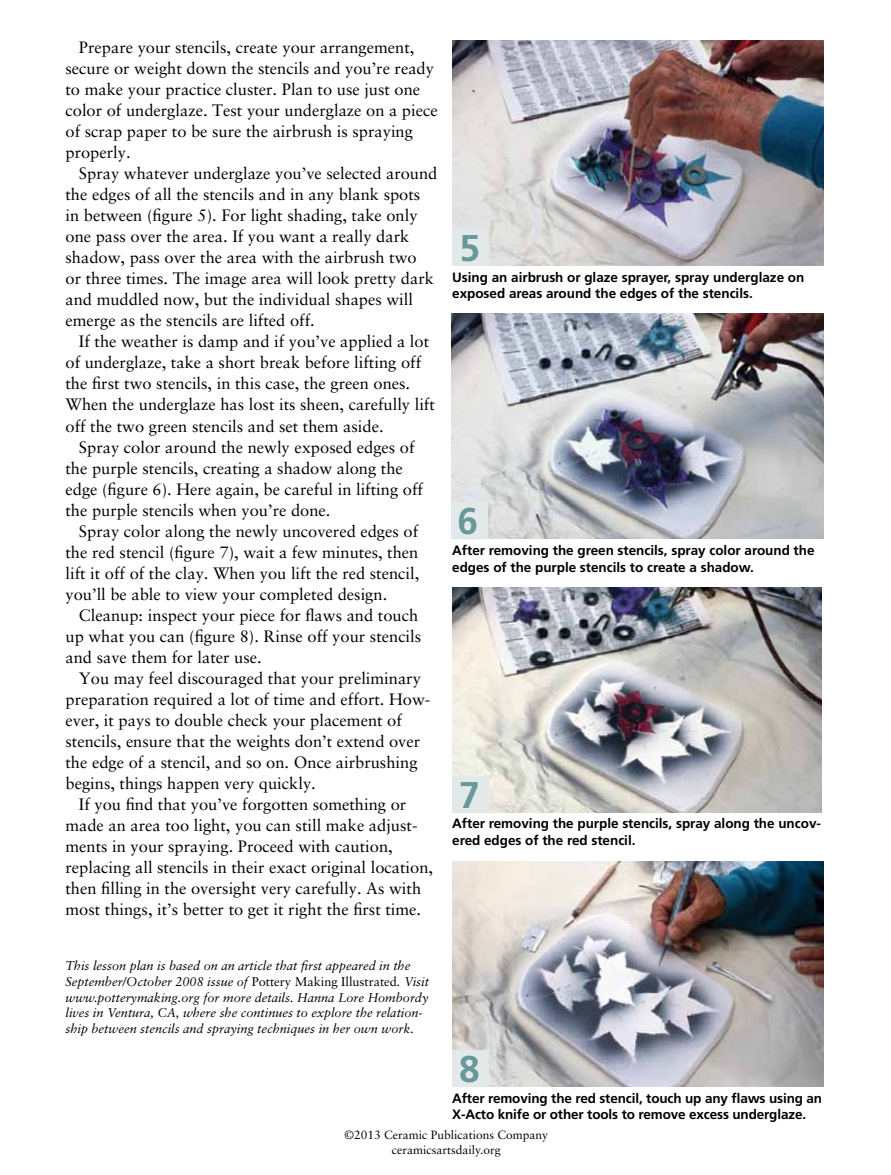
<style>
.page{position:relative;width:891px;height:1175px;background:#fff}
.page>*{position:absolute;margin:0;border:0;box-sizing:border-box;transform-origin:0 0}
.t1{font:700 37.2px "Frutiger";color:#68989a}
.t2{font:16.5px/21px "Sabon";color:#000}
.t3{font:700 13.5px/16.5px "Frutiger";color:#000}
.t4{font:italic 12.75px/15.8px "Sabon";color:#000}
.t5{font:12px/14.4px "Sabon";color:#000;text-align:center}
.s1{font-style:normal}
</style>
<div class="page">
<img style="left:452px;top:40px;width:372px;height:226px">
<img style="left:451px;top:314px;width:373px;height:225px">
<img style="left:452px;top:587px;width:369px;height:225px">
<img style="left:452px;top:861px;width:372px;height:225px">
<div style="left:452px;top:229px;width:37px;height:37px;background:#e3e9e9"></div>
<div style="left:451px;top:502px;width:37px;height:37px;background:#e3e9e9"></div>
<div style="left:452px;top:776px;width:37px;height:36px;background:#e3e9e9"></div>
<div style="left:452px;top:1050px;width:37px;height:36px;background:#e3e9e9"></div>
<p class="t2" style="left:66px;top:37px;width:374px;text-indent:13px">Prepare your stencils, create your arrangement, secure or weight down the stencils and you’re ready to make your practice cluster. Plan to use just one color of underglaze. Test your underglaze on a piece of scrap paper to be sure the airbrush is spraying properly.</p>
<p class="t2" style="left:66px;top:163px;width:373px;text-indent:13px">Spray whatever underglaze you’ve selected around the edges of all the stencils and in any blank spots in between (figure 5). For light shading, take only one pass over the area. If you want a really dark shadow, pass over the area with the airbrush two<br>or three times. The image area will look pretty dark and muddled now, but the individual shapes will emerge as the stencils are lifted off.</p>
<p class="t2" style="left:66px;top:331px;width:371px;text-indent:13px">If the weather is damp and if you’ve applied a lot of underglaze, take a short break before lifting off the first two stencils, in this case, the green ones.<br>When the underglaze has lost its sheen, carefully lift off the two green stencils and set them aside.</p>
<p class="t2" style="left:66px;top:436px;width:359px;text-indent:13px">Spray color around the newly exposed edges of the purple stencils, creating a shadow along the edge (figure 6). Here again, be careful in lifting off the purple stencils when you’re done.</p>
<p class="t2" style="left:66px;top:520px;width:355px;text-align:justify;text-indent:13px">Spray color along the newly uncovered edges of the red stencil (figure 7), wait a few minutes, then lift it off of the clay. When you lift the red stencil, you’ll be able to view your completed design.</p>
<p class="t2" style="left:66px;top:604px;width:357px;text-indent:13px">Cleanup: inspect your piece for flaws and touch up what you can (figure 8). Rinse off your stencils and save them for later use.</p>
<p class="t2" style="left:66px;top:667px;width:366px;text-indent:13px">You may feel discouraged that your preliminary preparation required a lot of time and effort. How&shy;ever, it pays to double check your placement of stencils, ensure that the weights don’t extend over the edge of a stencil, and so on. Once airbrushing begins, things happen very quickly.</p>
<p class="t2" style="left:66px;top:793px;width:369px;text-indent:13px">If you find that you’ve forgotten something or made an area too light, you can still make adjust&shy;ments in your spraying. Proceed with caution, replacing all stencils in their exact original location, then filling in the oversight very carefully. As with most things, it’s better to get it right the first time.</p>
<h1 class="t1" style="left:460px;top:226px;width:22px">5</h1>
<p class="t3" style="left:452px;top:269px;width:354px">Using an airbrush or glaze sprayer, spray underglaze on exposed areas around the edges of the stencils.</p>
<h1 class="t1" style="left:458px;top:499px;width:22px">6</h1>
<p class="t3" style="left:452px;top:542px;width:364px">After removing the green stencils, spray color around the edges of the purple stencils to create a shadow.</p>
<h1 class="t1" style="left:459px;top:773px;width:22px">7</h1>
<p class="t3" style="left:452px;top:815px;width:370px">After removing the purple stencils, spray along the uncov&shy;ered edges of the red stencil.</p>
<p class="t4" style="left:65px;top:957px;width:365px">This lesson plan is based on an article that first appeared in the September/October 2008 issue of <span class="s1">Pottery Making Illustrated</span>. Visit www.potterymaking.org for more details. Hanna Lore Hombordy lives in Ventura, CA, where she continues to explore the relation&shy;ship between stencils and spraying techniques in her own work.</p>
<h1 class="t1" style="left:459px;top:1047px;width:22px">8</h1>
<p class="t3" style="left:452px;top:1089px;width:371px">After removing the red stencil, touch up any flaws using an<br>X-Acto knife or other tools to remove excess underglaze.</p>
<p class="t5" style="left:344px;top:1127px;width:205px">©2013 Ceramic Publications Company ceramicsartsdaily.org</p>
</div>
